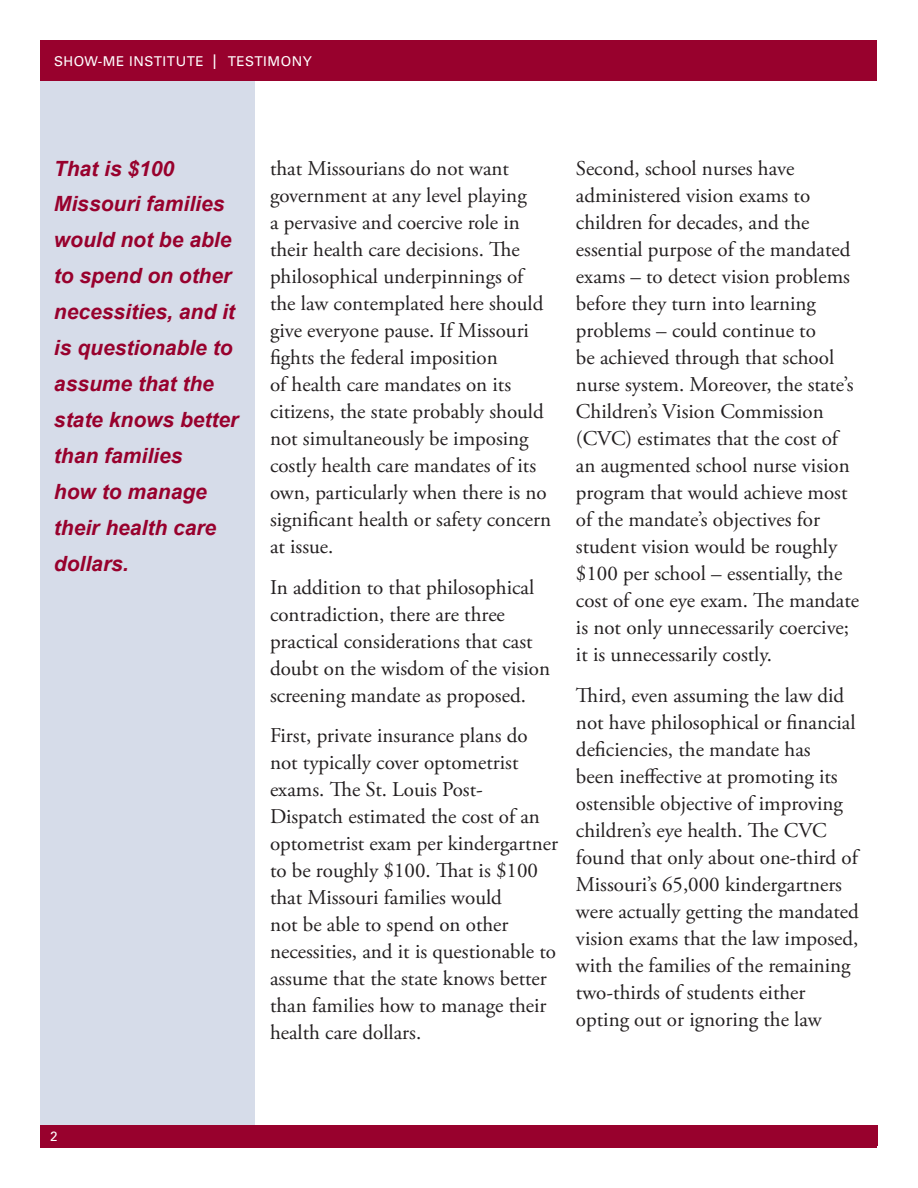
<style>
.page{position:relative;width:918px;height:1188px;background:#fff}
.page>*{position:absolute;margin:0;border:0;box-sizing:border-box;transform-origin:0 0}
.t1{font:21px/27px "Adobe Garamond Pro";color:#231f20}
.t2{font:italic 700 21px/36px "Arial";color:#98012d}
.t3{font:13.5px "Univers";letter-spacing:.04em;color:#fff}
.s1{font-size:20.25px}
</style>
<div class="page">
<div style="left:40px;top:40px;width:838px;height:41px;background:#98012d"></div>
<div style="left:40px;top:1127px;width:838px;height:21px;background:#98012d"></div>
<div style="left:40px;top:81px;width:215px;height:1044px;background:#d6dce9"></div>
<div style="left:40px;top:1126px;width:838px;height:20px;background:#98012d"></div>
<p class="t3" style="left:54px;top:53px;width:259px">SHOW-ME INSTITUTE <span class="s1">I</span> TESTIMONY</p>
<p class="t2" style="left:54px;top:151px;width:186px">That is $100<br>Missouri families would not be able to spend on other necessities, and it is questionable to assume that the state knows better than families<br>how to manage their health care dollars.</p>
<p class="t1" style="left:270px;top:156px;width:283px">that Missourians do not want government at any level playing<br>a pervasive and coercive role in their health care decisions. The philosophical underpinnings of the law contemplated here should give everyone pause. If Missouri fights the federal imposition<br>of health care mandates on its citizens, the state probably should not simultaneously be imposing costly health care mandates of its own, particularly when there is no significant health or safety concern at issue.</p>
<p class="t1" style="left:270px;top:574px;width:282px">In addition to that philosophical contradiction, there are three practical considerations that cast doubt on the wisdom of the vision screening mandate as proposed.</p>
<p class="t1" style="left:270px;top:723px;width:289px">First, private insurance plans do not typically cover optometrist exams. The St. Louis Post-<br>Dispatch estimated the cost of an optometrist exam per kindergartner to be roughly $100. That is $100 that Missouri families would<br>not be able to spend on other necessities, and it is questionable to assume that the state knows better than families how to manage their health care dollars.</p>
<p class="t1" style="left:576px;top:156px;width:285px">Second, school nurses have administered vision exams to children for decades, and the essential purpose of the mandated exams – to detect vision problems before they turn into learning problems – could continue to<br>be achieved through that school nurse system. Moreover, the state’s<br>Children’s Vision Commission (CVC) estimates that the cost of an augmented school nurse vision program that would achieve most of the mandate’s objectives for student vision would be roughly $100 per school – essentially, the cost of one eye exam. The mandate is not only unnecessarily coercive; it is unnecessarily costly.</p>
<p class="t1" style="left:576px;top:682px;width:284px">Third, even assuming the law did not have philosophical or financial deficiencies, the mandate has<br>been ineffective at promoting its ostensible objective of improving children’s eye health. The CVC found that only about one-third of Missouri’s 65,000 kindergartners were actually getting the mandated vision exams that the law imposed, with the families of the remaining two-thirds of students either opting out or ignoring the law</p>
<p class="t3" style="left:50px;top:1128px;width:9px">2</p>
</div>
